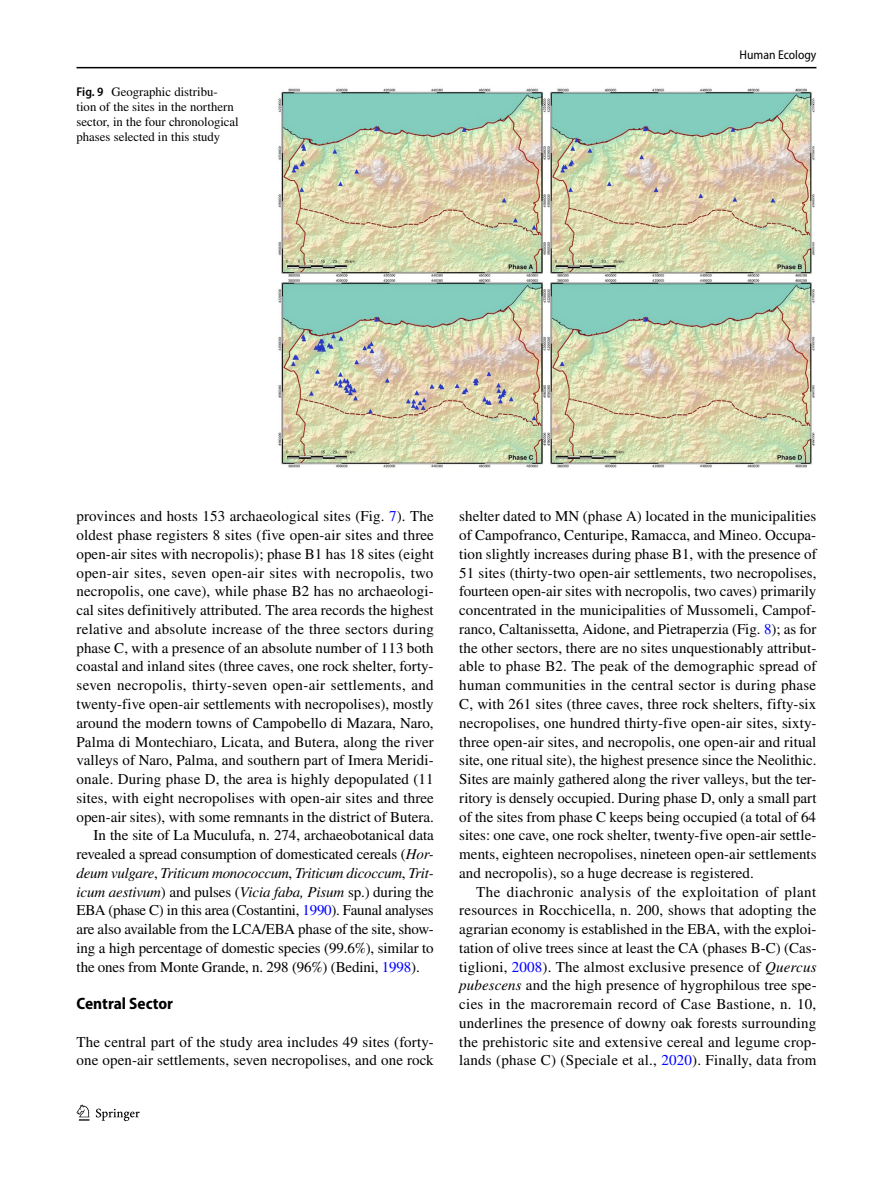
<style>
.page{position:relative;width:893px;height:1187px;background:#fff}
.page>*{position:absolute;margin:0;border:0;box-sizing:border-box;transform-origin:0 0}
.t1{font:700 semi-condensed 16.5px "Myriad Pro";color:#000}
.t2{font:15px/18.8px "STIX";letter-spacing:.005em;color:#000;text-align:justify}
.t3{font:italic 15px "STIX";letter-spacing:-.02em;color:#000}
.t4{font:15px "STIX";letter-spacing:-.015em;color:#000}
.t5{font:15px "STIX";letter-spacing:.025em;color:#000}
.t6{font:12.75px/15px "STIX";color:#000}
.t7{font:semi-condensed 12.75px "Myriad Pro";color:#000}
.s1{font-family:"Myriad Pro";font-weight:600;font-stretch:semi-condensed}
.s2{color:#00f}
.s3{font-style:italic}
.s4{font-style:normal}
</style>
<div class="page">
<hr style="left:77px;top:67px;width:739px;height:1px;background:#000">
<svg style="left:77px;top:1104px;width:12px;height:16px"></svg>
<svg style="left:96px;top:1108px;width:44px;height:12px"></svg>
<img style="left:278px;top:88px;width:537px;height:380px">
<p class="t6" style="left:77px;top:85px;width:164px"><span class="s1">Fig. 9</span> Geographic distribu&shy;tion of the sites in the northern sector, in the four chronological phases selected in this study</p>
<p class="t7" style="left:739px;top:48px;width:78px">Human Ecology</p>
<p class="t2" style="left:77px;top:508px;width:359px">provinces and hosts 153 archaeological sites (Fig. <span class="s2">7</span>). The</p>
<p class="t2" style="left:77px;top:526px;width:359px">oldest phase registers 8 sites (five open-air sites and three</p>
<p class="t2" style="left:77px;top:545px;width:359px">open-air sites with necropolis); phase B1 has 18 sites (eight</p>
<p class="t2" style="left:77px;top:564px;width:358px">open-air sites, seven open-air sites with necropolis, two</p>
<p class="t2" style="left:77px;top:583px;width:359px">necropolis, one cave), while phase B2 has no archaeologi-</p>
<p class="t2" style="left:77px;top:601px;width:359px">cal sites definitively attributed. The area records the highest</p>
<p class="t2" style="left:77px;top:620px;width:359px">relative and absolute increase of the three sectors during</p>
<p class="t2" style="left:77px;top:639px;width:359px">phase C, with a presence of an absolute number of 113 both</p>
<p class="t2" style="left:77px;top:658px;width:359px">coastal and inland sites (three caves, one rock shelter, forty-</p>
<p class="t5" style="left:77px;top:674px;width:359px">seven necropolis, thirty-seven open-air settlements, and</p>
<p class="t2" style="left:77px;top:695px;width:359px">twenty-five open-air settlements with necropolises), mostly</p>
<p class="t2" style="left:77px;top:714px;width:359px">around the modern towns of Campobello di Mazara, Naro,</p>
<p class="t2" style="left:77px;top:733px;width:359px">Palma di Montechiaro, Licata, and Butera, along the river</p>
<p class="t2" style="left:77px;top:751px;width:359px">valleys of Naro, Palma, and southern part of Imera Meridi-</p>
<p class="t2" style="left:77px;top:770px;width:359px">onale. During phase D, the area is highly depopulated (11</p>
<p class="t2" style="left:77px;top:789px;width:359px">sites, with eight necropolises with open-air sites and three</p>
<p class="t2" style="left:77px;top:808px;width:359px">open-air sites), with some remnants in the district of Butera.</p>
<p class="t2" style="left:94px;top:826px;width:342px">In the site of La Muculufa, n. 274, archaeobotanical data</p>
<p class="t2" style="left:77px;top:845px;width:359px">revealed a spread consumption of domesticated cereals (<span class="s3">Hor-</span></p>
<p class="t3" style="left:77px;top:862px;width:359px">deum vulgare<span class="s4">,</span> Triticum monococcum<span class="s4">,</span> Triticum dicoccum<span class="s4">,</span> Trit-</p>
<p class="t3" style="left:77px;top:881px;width:359px">icum aestivum<span class="s4">) and pulses (</span>Vicia faba, Pisum <span class="s4">sp.) during the</span></p>
<p class="t4" style="left:77px;top:899px;width:359px">EBA (phase C) in this area (Costantini, <span class="s2">1990</span>). Faunal analyses</p>
<p class="t2" style="left:77px;top:920px;width:359px">are also available from the LCA/EBA phase of the site, show-</p>
<p class="t2" style="left:77px;top:939px;width:359px">ing a high percentage of domestic species (99.6%), similar to</p>
<p class="t2" style="left:77px;top:958px;width:345px">the ones from Monte Grande, n. 298 (96%) (Bedini, <span class="s2">1998</span>).</p>
<p class="t1" style="left:77px;top:994px;width:98px">Central Sector</p>
<p class="t2" style="left:77px;top:1033px;width:359px">The central part of the study area includes 49 sites (forty&shy;one open-air settlements, seven necropolises, and one rock</p>
<p class="t2" style="left:459px;top:508px;width:359px">shelter dated to MN (phase A) located in the municipalities of Campofranco, Centuripe, Ramacca, and Mineo. Occupa&shy;tion slightly increases during phase B1, with the presence of 51 sites (thirty-two open-air settlements, two necropolises, fourteen open-air sites with necropolis, two caves) primarily concentrated in the municipalities of Mussomeli, Campof&shy;ranco, Caltanissetta, Aidone, and Pietraperzia (Fig. <span class="s2">8</span>); as for the other sectors, there are no sites unquestionably attribut&shy;able to phase B2. The peak of the demographic spread of human communities in the central sector is during phase C, with 261 sites (three caves, three rock shelters, fifty-six necropolises, one hundred thirty-five open-air sites, sixty&shy;three open-air sites, and necropolis, one open-air and ritual site, one ritual site), the highest presence since the Neolithic.<br>Sites are mainly gathered along the river valleys, but the ter&shy;ritory is densely occupied. During phase D, only a small part of the sites from phase C keeps being occupied (a total of 64 sites: one cave, one rock shelter, twenty-five open-air settle&shy;ments, eighteen necropolises, nineteen open-air settlements and necropolis), so a huge decrease is registered.</p>
<p class="t2" style="left:459px;top:883px;width:359px;text-indent:17px">The diachronic analysis of the exploitation of plant resources in Rocchicella, n. 200, shows that adopting the agrarian economy is established in the EBA, with the exploi&shy;tation of olive trees since at least the CA (phases B-C) (Cas&shy;tiglioni, <span class="s2">2008</span>). The almost exclusive presence of <span class="s3">Quercus pubescens</span> and the high presence of hygrophilous tree spe&shy;cies in the macroremain record of Case Bastione, n. 10, underlines the presence of downy oak forests surrounding the prehistoric site and extensive cereal and legume crop&shy;lands (phase C) (Speciale et al., <span class="s2">2020</span>). Finally, data from</p>
</div>
